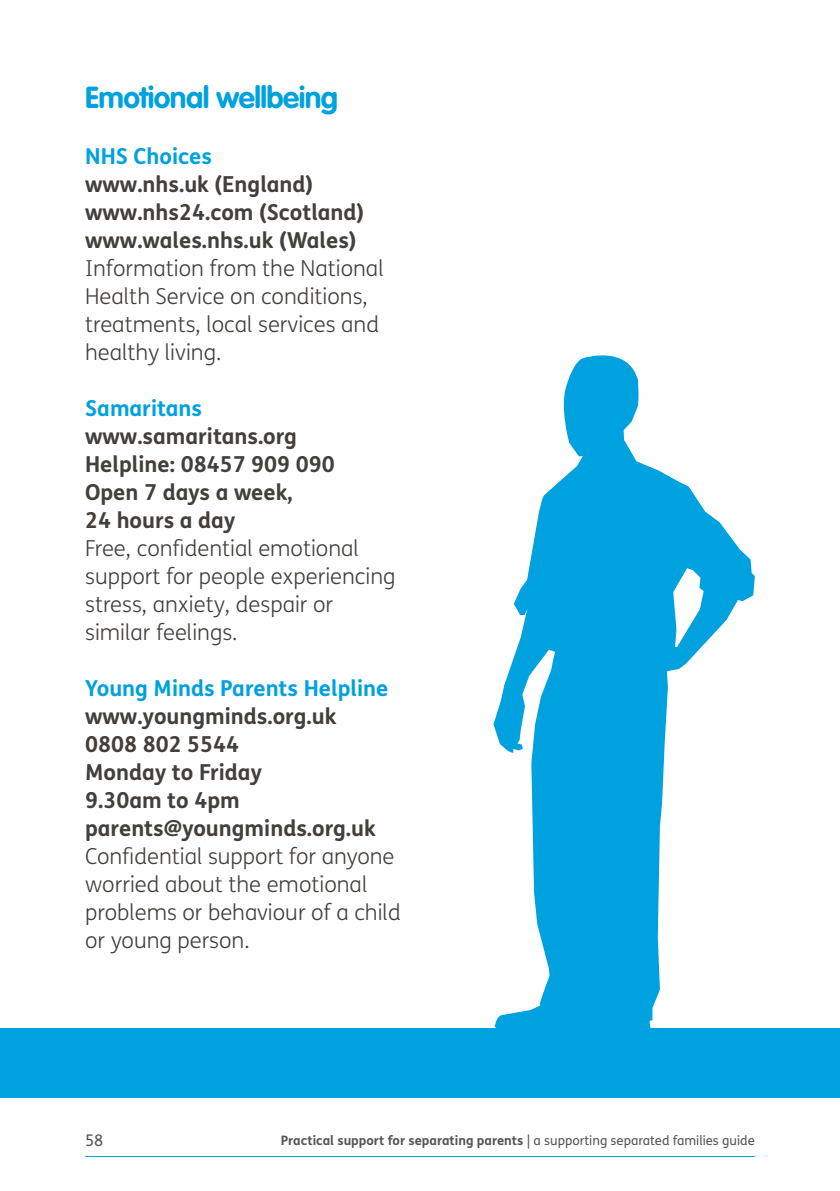
<style>
.page{position:relative;width:840px;height:1191px;background:#fff}
.page>*{position:absolute;margin:0;border:0;box-sizing:border-box;transform-origin:0 0}
.t1{font:700 30px "VAG Rounded";letter-spacing:-.02em;color:#00a1df}
.t2{font:300 22px/28px "FS Me";color:#433f3b}
.t3{font:700 22px/28px "FS Me";color:#433f3b}
.t4{font:700 22px "FS Me";color:#00a1df}
.t5{font:16px "FS Me";color:#585451}
.t6{font:700 13px "FS Me";color:#585451}
.s1{font-weight:400}
</style>
<div class="page">
<hr style="left:85px;top:1156px;width:669px;height:1px;background:#00a1df">
<div style="left:0;top:1028px;width:839px;height:69px;background:#00a1df"></div>
<svg style="left:493px;top:355px;width:261px;height:673px;fill:#00a1df"></svg>
<p class="t1" style="left:85px;top:79px;width:254px">Emotional wellbeing</p>
<p class="t4" style="left:85px;top:139px;width:128px">NHS Choices</p>
<p class="t3" style="left:85px;top:169px;width:229px">www.nhs.uk (England)</p>
<p class="t3" style="left:85px;top:197px;width:280px">www.nhs24.com (Scotland)</p>
<p class="t3" style="left:85px;top:225px;width:273px">www.wales.nhs.uk (Wales)</p>
<p class="t2" style="left:85px;top:253px;width:300px">Information from the National<br>Health Service on conditions, treatments, local services and healthy living.</p>
<p class="t4" style="left:85px;top:391px;width:118px">Samaritans</p>
<p class="t3" style="left:85px;top:421px;width:213px">www.samaritans.org</p>
<p class="t3" style="left:85px;top:449px;width:251px">Helpline: 08457 909 090</p>
<p class="t3" style="left:85px;top:477px;width:209px">Open 7 days a week,<br>24 hours a day</p>
<p class="t2" style="left:85px;top:533px;width:312px">Free, confidential emotional support for people experiencing stress, anxiety, despair or similar feelings.</p>
<p class="t4" style="left:85px;top:671px;width:304px">Young Minds Parents Helpline</p>
<p class="t3" style="left:85px;top:701px;width:252px">www.youngminds.org.uk</p>
<p class="t3" style="left:85px;top:729px;width:155px">0808 802 5544</p>
<p class="t3" style="left:85px;top:757px;width:178px">Monday to Friday<br>9.30am to 4pm</p>
<p class="t3" style="left:85px;top:813px;width:292px">parents@youngminds.org.uk</p>
<p class="t2" style="left:85px;top:841px;width:317px">Confidential support for anyone worried about the emotional problems or behaviour of a child or young person.</p>
<p class="t5" style="left:85px;top:1129px;width:20px">58</p>
<p class="t6" style="left:281px;top:1130px;width:475px">Practical support for separating parents <span class="s1">| a supporting separated families guide</span></p>
</div>
